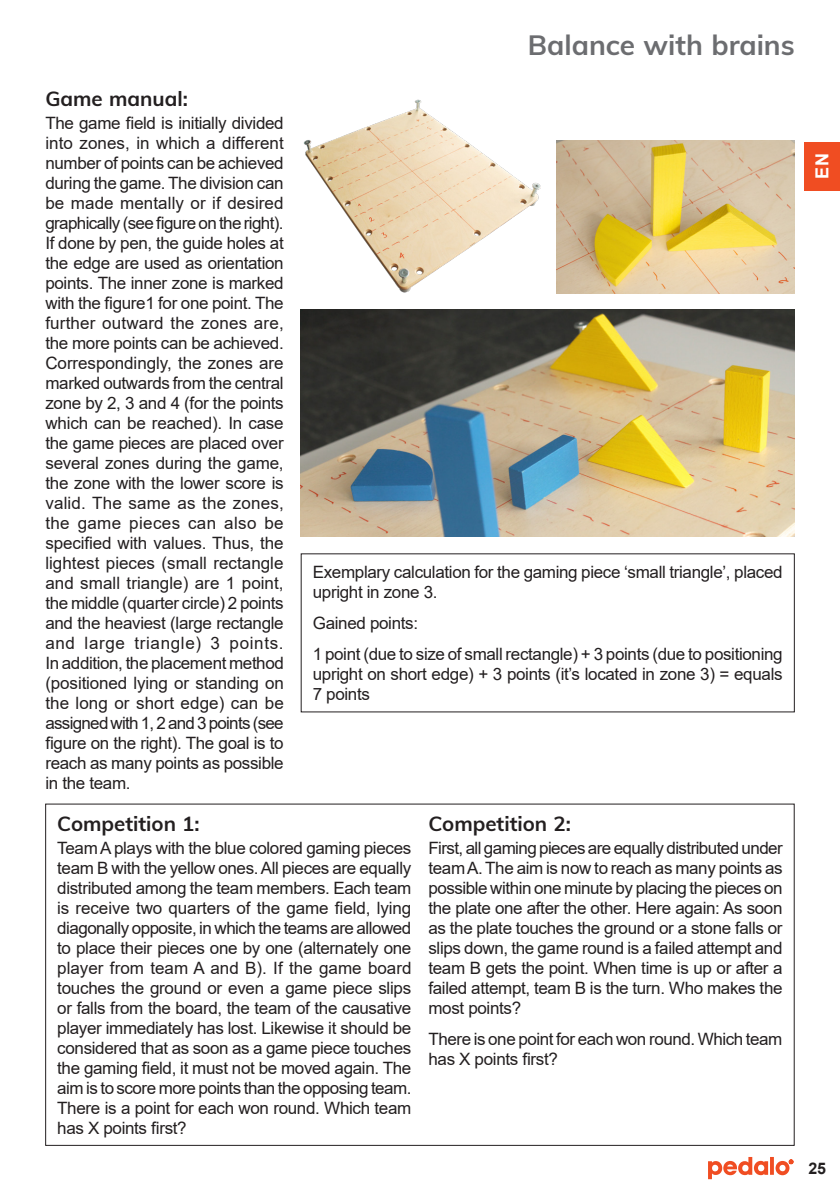
<style>
.page{position:relative;width:840px;height:1191px;background:#fff}
.page>*{position:absolute;margin:0;border:0;box-sizing:border-box;transform-origin:0 0}
.Txt_-Headline{font:700 27.8px "Muli";color:#6c6d70}
.Art_-Bezeichnung{font:700 20.4px "Muli";color:#231f20}
.Register_Marker{font:700 18px "Arial";color:#fff}
.Fliestext{font:17px/20px "Arial";letter-spacing:-.02em;color:#231f20;text-align:justify}
.t1{font:700 16px "Arial";color:#231f20}
</style>
<div class="page">
<svg style="left:708px;top:1157px;width:84px;height:22px"></svg>
<img style="left:300px;top:309px;width:494px;height:227px">
<img style="left:556px;top:140px;width:238px;height:153px">
<img style="left:303px;top:99px;width:238px;height:194px">
<div style="left:803px;top:142px;width:36px;height:48px;background:#f04d22"></div>
<p class="Txt_-Headline" style="left:527px;top:25px;width:268px">Balance with brains</p>
<p class="Art_-Bezeichnung" style="left:45px;top:84px;width:144px">Game manual:</p>
<p class="Fliestext" style="left:45px;top:113px;width:240px">The game field is initially divided into zones, in which a different number of points can be achieved during the game. The division can be made mentally or if desired graphically (see figure on the right).<br>If done by pen, the guide holes at the edge are used as orientation points. The inner zone is marked with the figure1 for one point. The further outward the zones are, the more points can be achieved.<br>Correspondingly, the zones are marked outwards from the central zone by 2, 3 and 4 (for the points which can be reached). In case the game pieces are placed over several zones during the game, the zone with the lower score is valid. The same as the zones, the game pieces can also be specified with values. Thus, the lightest pieces (small rectangle and small triangle) are 1 point, the middle (quarter circle) 2 points and the heaviest (large rectangle and large triangle) 3 points.<br>In addition, the placement method (positioned lying or standing on the long or short edge) can be assigned with 1, 2 and 3 points (see figure on the right). The goal is to reach as many points as possible in the team.</p>
<p class="Art_-Bezeichnung" style="left:57px;top:809px;width:144px">Competition 1:</p>
<p class="Fliestext" style="left:57px;top:837px;width:355px">Team A plays with the blue colored gaming pieces team B with the yellow ones. All pieces are equally distributed among the team members. Each team is receive two quarters of the game field, lying diagonally opposite, in which the teams are allowed to place their pieces one by one (alternately one player from team A and B). If the game board touches the ground or even a game piece slips or falls from the board, the team of the causative player immediately has lost. Likewise it should be considered that as soon as a game piece touches the gaming field, it must not be moved again. The aim is to score more points than the opposing team.<br>There is a point for each won round. Which team has X points first?</p>
<p class="Fliestext" style="left:312px;top:561px;width:471px">Exemplary calculation for the gaming piece ‘small triangle’, placed upright in zone 3.</p>
<p class="Fliestext" style="left:312px;top:613px;width:107px">Gained points:</p>
<p class="Fliestext" style="left:312px;top:644px;width:471px">1 point (due to size of small rectangle) + 3 points (due to positioning upright on short edge) + 3 points (it’s located in zone 3) = equals 7 points</p>
<p class="Art_-Bezeichnung" style="left:428px;top:809px;width:144px">Competition 2:</p>
<p class="Fliestext" style="left:428px;top:837px;width:355px">First, all gaming pieces are equally distributed under team A. The aim is now to reach as many points as possible within one minute by placing the pieces on the plate one after the other. Here again: As soon as the plate touches the ground or a stone falls or slips down, the game round is a failed attempt and team B gets the point. When time is up or after a failed attempt, team B is the turn. Who makes the most points?</p>
<p class="Fliestext" style="left:428px;top:1029px;width:355px">There is one point for each won round. Which team has X points first?</p>
<p class="Register_Marker" style="left:809px;top:179px;width:27px;rotate:-90deg">EN</p>
<p class="t1" style="left:807px;top:1157px;width:19px">25</p>
</div>
